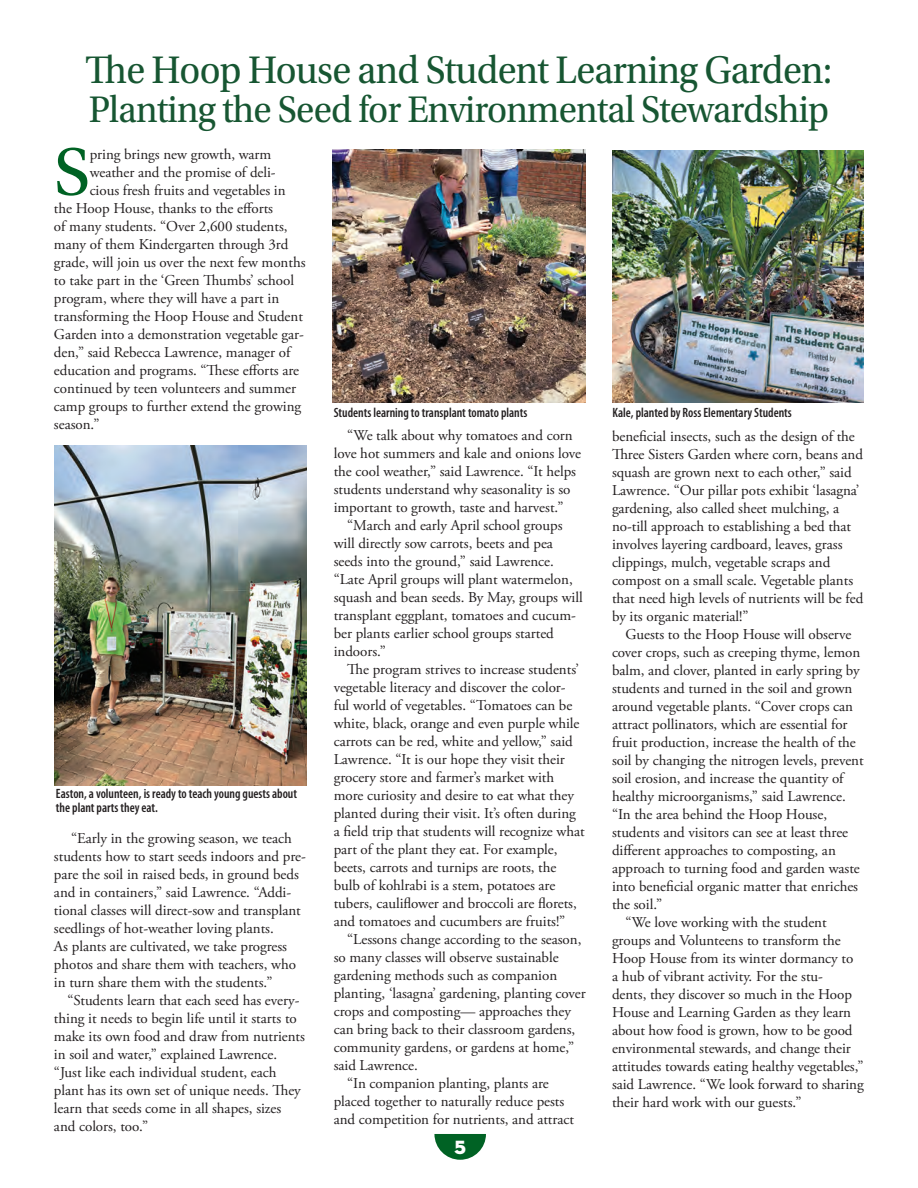
<style>
.page{position:relative;width:918px;height:1188px;background:#fff}
.page>*{position:absolute;margin:0;border:0;box-sizing:border-box;transform-origin:0 0}
.t1{font:70.2px "Utopia Std";color:#006224}
.t2{font:40.5px "Utopia Std";letter-spacing:-.02em;color:#175632;scale:.95 1}
.t3{font:39px "Utopia Std";letter-spacing:-.02em;color:#175632;scale:.95 1}
.t4{font:19.5px "Neutra Disp Titling";color:#fff}
.t5{font:15px/18px "Adobe Garamond Pro";letter-spacing:-.005em;color:#231f20}
.t6{font:600 condensed 13.5px/13.5px "Myriad Pro";color:#231f20;scale:.95 1}
</style>
<div class="page">
<svg style="left:434px;top:1134px;width:52px;height:26px"></svg>
<img style="left:55px;top:446px;width:251px;height:340px">
<img style="left:613px;top:150px;width:251px;height:252px">
<img style="left:332px;top:149px;width:253px;height:254px">
<h2 class="t2" style="left:86px;top:48px;width:788px">The Hoop House and Student Learning Garden:</h2>
<h3 class="t3" style="left:89px;top:89px;width:781px">Planting the Seed for Environmental Stewardship</h3>
<h1 class="t1" style="left:54px;top:134px;width:37px">S</h1>
<p class="t5" style="left:90px;top:145px;width:183px">pring brings new growth, warm</p>
<p class="t5" style="left:90px;top:163px;width:188px">weather and the promise of deli-</p>
<p class="t5" style="left:90px;top:181px;width:197px">cious fresh fruits and vegetables in</p>
<p class="t5" style="left:54px;top:199px;width:221px">the Hoop House, thanks to the efforts</p>
<p class="t5" style="left:54px;top:217px;width:235px">of many students. “Over 2,600 students,</p>
<p class="t5" style="left:54px;top:235px;width:236px">many of them Kindergarten through 3rd</p>
<p class="t5" style="left:54px;top:253px;width:253px">grade, will join us over the next few months</p>
<p class="t5" style="left:54px;top:271px;width:242px">to take part in the ‘Green Thumbs’ school</p>
<p class="t5" style="left:54px;top:289px;width:227px">program, where they will have a part in</p>
<p class="t5" style="left:54px;top:307px;width:250px">transforming the Hoop House and Student</p>
<p class="t5" style="left:54px;top:325px;width:251px">Garden into a demonstration vegetable gar-</p>
<p class="t5" style="left:54px;top:343px;width:238px">den,” said Rebecca Lawrence, manager of</p>
<p class="t5" style="left:54px;top:361px;width:247px">education and programs. “These efforts are</p>
<p class="t5" style="left:54px;top:379px;width:244px">continued by teen volunteers and summer</p>
<p class="t5" style="left:54px;top:397px;width:249px">camp groups to further extend the growing</p>
<p class="t5" style="left:54px;top:415px;width:47px">season.”</p>
<p class="t6" style="left:56px;top:787px;width:255px">Easton, a volunteen, is ready to teach young guests about the plant parts they eat.</p>
<p class="t5" style="left:54px;top:829px;width:253px;text-indent:17px">“Early in the growing season, we teach students how to start seeds indoors and pre&shy;pare the soil in raised beds, in ground beds and in containers,” said Lawrence. “Addi&shy;tional classes will direct-sow and transplant seedlings of hot-weather loving plants.<br>As plants are cultivated, we take progress photos and share them with teachers, who in turn share them with the students.”</p>
<p class="t5" style="left:54px;top:991px;width:252px;text-indent:14px">“Students learn that each seed has every&shy;thing it needs to begin life until it starts to make its own food and draw from nutrients in soil and water,” explained Lawrence. “Just like each individual student, each plant has its own set of unique needs. They learn that seeds come in all shapes, sizes and colors, too.”</p>
<p class="t6" style="left:334px;top:406px;width:205px">Students learning to transplant tomato plants</p>
<p class="t5" style="left:334px;top:427px;width:249px;text-indent:14px">“We talk about why tomatoes and corn love hot summers and kale and onions love the cool weather,” said Lawrence. “It helps students understand why seasonality is so important to growth, taste and harvest.”</p>
<p class="t5" style="left:334px;top:517px;width:251px;text-indent:14px">“March and early April school groups will directly sow carrots, beets and pea seeds into the ground,” said Lawrence. “Late April groups will plant watermelon, squash and bean seeds. By May, groups will transplant eggplant, tomatoes and cucum&shy;ber plants earlier school groups started indoors.”</p>
<p class="t5" style="left:334px;top:661px;width:252px;text-indent:14px">The program strives to increase students’ vegetable literacy and discover the color&shy;ful world of vegetables. “Tomatoes can be white, black, orange and even purple while carrots can be red, white and yellow,” said Lawrence. “It is our hope they visit their grocery store and farmer’s market with more curiosity and desire to eat what they planted during their visit. It’s often during a field trip that students will recognize what part of the plant they eat. For example, beets, carrots and turnips are roots, the bulb of kohlrabi is a stem, potatoes are tubers, cauliflower and broccoli are florets, and tomatoes and cucumbers are fruits!”</p>
<p class="t5" style="left:347px;top:931px;width:236px">“Lessons change according to the season,</p>
<p class="t5" style="left:334px;top:949px;width:226px">so many classes will observe sustainable</p>
<p class="t5" style="left:334px;top:967px;width:225px">gardening methods such as companion</p>
<p class="t5" style="left:334px;top:985px;width:253px">planting, ‘lasagna’ gardening, planting cover</p>
<p class="t5" style="left:334px;top:1003px;width:239px">crops and composting— approaches they</p>
<p class="t5" style="left:334px;top:1021px;width:243px">can bring back to their classroom gardens,</p>
<p class="t5" style="left:334px;top:1039px;width:242px">community gardens, or gardens at home,”</p>
<p class="t5" style="left:334px;top:1057px;width:86px">said Lawrence.</p>
<p class="t5" style="left:347px;top:1075px;width:203px">“In companion planting, plants are</p>
<p class="t5" style="left:334px;top:1093px;width:232px">placed together to naturally reduce pests</p>
<p class="t5" style="left:334px;top:1111px;width:242px">and competition for nutrients, and attract</p>
<h3 class="t4" style="left:454px;top:1135px;width:13px">5</h3>
<p class="t6" style="left:612px;top:406px;width:190px">Kale, planted by Ross Elementary Students</p>
<p class="t5" style="left:612px;top:427px;width:253px">beneficial insects, such as the design of the Three Sisters Garden where corn, beans and squash are grown next to each other,” said Lawrence. “Our pillar pots exhibit ‘lasagna’ gardening, also called sheet mulching, a no-till approach to establishing a bed that involves layering cardboard, leaves, grass clippings, mulch, vegetable scraps and compost on a small scale. Vegetable plants that need high levels of nutrients will be fed by its organic material!”</p>
<p class="t5" style="left:626px;top:625px;width:227px">Guests to the Hoop House will observe</p>
<p class="t5" style="left:612px;top:643px;width:250px">cover crops, such as creeping thyme, lemon</p>
<p class="t5" style="left:612px;top:661px;width:249px">balm, and clover, planted in early spring by</p>
<p class="t5" style="left:612px;top:679px;width:242px">students and turned in the soil and grown</p>
<p class="t5" style="left:612px;top:697px;width:243px">around vegetable plants. “Cover crops can</p>
<p class="t5" style="left:612px;top:715px;width:237px">attract pollinators, which are essential for</p>
<p class="t5" style="left:612px;top:733px;width:245px">fruit production, increase the health of the</p>
<p class="t5" style="left:612px;top:751px;width:253px">soil by changing the nitrogen levels, prevent</p>
<p class="t5" style="left:612px;top:769px;width:233px">soil erosion, and increase the quantity of</p>
<p class="t5" style="left:612px;top:787px;width:235px">healthy microorganisms,” said Lawrence.</p>
<p class="t5" style="left:612px;top:805px;width:217px">“In the area behind the Hoop House,</p>
<p class="t5" style="left:612px;top:823px;width:238px">students and visitors can see at least three</p>
<p class="t5" style="left:612px;top:841px;width:225px">different approaches to composting, an</p>
<p class="t5" style="left:612px;top:859px;width:249px">approach to turning food and garden waste</p>
<p class="t5" style="left:612px;top:877px;width:248px">into beneficial organic matter that enriches</p>
<p class="t5" style="left:612px;top:895px;width:52px">the soil.”</p>
<p class="t5" style="left:626px;top:913px;width:203px">“We love working with the student</p>
<p class="t5" style="left:612px;top:931px;width:230px">groups and Volunteens to transform the</p>
<p class="t5" style="left:612px;top:949px;width:243px">Hoop House from its winter dormancy to</p>
<p class="t5" style="left:612px;top:967px;width:213px">a hub of vibrant activity. For the stu-</p>
<p class="t5" style="left:612px;top:985px;width:242px">dents, they discover so much in the Hoop</p>
<p class="t5" style="left:612px;top:1003px;width:241px">House and Learning Garden as they learn</p>
<p class="t5" style="left:612px;top:1021px;width:242px">about how food is grown, how to be good</p>
<p class="t5" style="left:612px;top:1039px;width:240px">environmental stewards, and change their</p>
<p class="t5" style="left:612px;top:1057px;width:253px">attitudes towards eating healthy vegetables,”</p>
<p class="t5" style="left:612px;top:1075px;width:253px">said Lawrence. “We look forward to sharing</p>
<p class="t5" style="left:612px;top:1093px;width:191px">their hard work with our guests.”</p>
</div>
